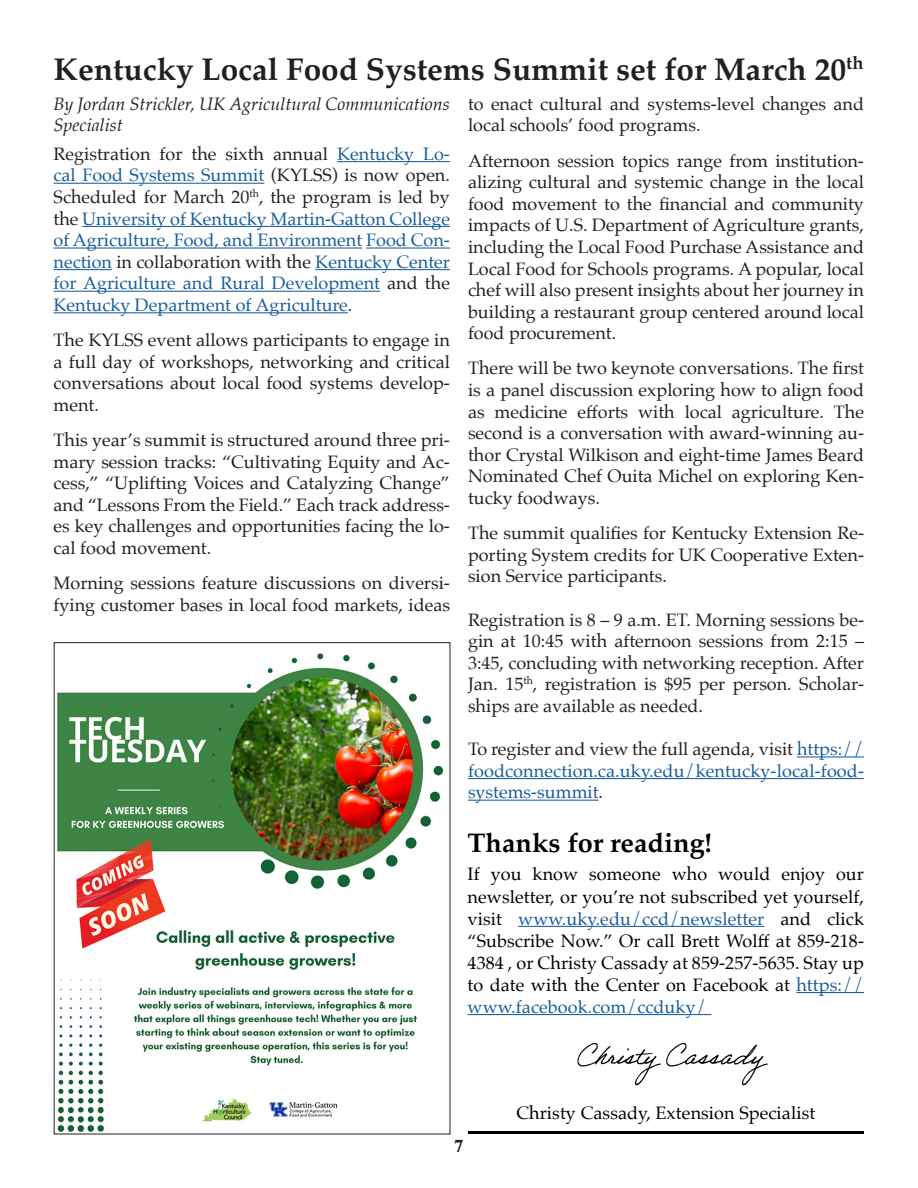
<style>
.page{position:relative;width:918px;height:1188px;background:#fff}
.page>*{position:absolute;margin:0;border:0;box-sizing:border-box;transform-origin:0 0}
.t1{font:700 31.5px "Palatino";color:#231f20}
.t2{font:700 27px "Palatino";color:#000}
.t3{font:18px/21.6px "Palatino";color:#231f20;text-align:justify}
.t4{font:18px/21.6px "Palatino";color:#175d9e;text-align:justify}
.t5{font:18px/22px "Palatino";letter-spacing:.005em;color:#000;text-align:justify}
.t6{font:italic 18px/21.6px "Palatino";color:#231f20}
.t7{font:700 18px "Times";color:#231f20}
.s1{color:#231f20}
.s2{color:#175d9e}
</style>
<div class="page">
<hr style="left:518px;top:926px;width:246px;height:1px;background:#175d9e">
<hr style="left:796px;top:992px;width:68px;height:1px;background:#175d9e">
<hr style="left:468px;top:1014px;width:243px;height:1px;background:#175d9e">
<hr style="left:468px;top:1131px;width:396px;height:3px;background:#000">
<hr style="left:337px;top:161px;width:113px;height:1px;background:#175d9e">
<hr style="left:54px;top:183px;width:210px;height:1px;background:#175d9e">
<hr style="left:82px;top:226px;width:368px;height:1px;background:#175d9e">
<hr style="left:54px;top:248px;width:308px;height:1px;background:#175d9e">
<hr style="left:366px;top:248px;width:84px;height:1px;background:#175d9e">
<hr style="left:54px;top:269px;width:58px;height:1px;background:#175d9e">
<hr style="left:315px;top:269px;width:135px;height:1px;background:#175d9e">
<hr style="left:54px;top:291px;width:326px;height:1px;background:#175d9e">
<hr style="left:54px;top:312px;width:294px;height:1px;background:#175d9e">
<hr style="left:797px;top:756px;width:67px;height:2px;background:#175d9e">
<hr style="left:468px;top:778px;width:396px;height:1px;background:#175d9e">
<hr style="left:468px;top:800px;width:131px;height:1px;background:#175d9e">
<img style="left:57px;top:653px;width:387px;height:479px">
<img style="left:577px;top:1043px;width:191px;height:43px">
<p class="t1" style="left:54px;top:42px;width:812px">Kentucky Local Food Systems Summit set for March 20<sup>th</sup></p>
<p class="t6" style="left:54px;top:93px;width:398px">By Jordan Strickler, UK Agricultural Communications<br>Specialist</p>
<p class="t4" style="left:54px;top:143px;width:398px"><span class="s1">Registration for the sixth annual</span> Kentucky Lo&shy;cal Food Systems Summit <span class="s1">(KYLSS) is now open.<br>Scheduled for March 20</span><sup>th</sup><span class="s1">, the program is led by the</span> University of Kentucky Martin-Gatton College of Agriculture, Food, and Environment Food Con&shy;nection <span class="s1">in collaboration with the</span> Kentucky Center for Agriculture and Rural Development <span class="s1">and the </span>Kentucky Department of Agriculture<span class="s1">.</span></p>
<p class="t3" style="left:54px;top:329px;width:398px">The KYLSS event allows participants to engage in a full day of workshops, networking and critical conversations about local food systems develop&shy;ment.</p>
<p class="t3" style="left:54px;top:429px;width:398px">This year’s summit is structured around three pri&shy;mary session tracks: “Cultivating Equity and Ac&shy;cess,” “Uplifting Voices and Catalyzing Change” and “Lessons From the Field.” Each track address&shy;es key challenges and opportunities facing the lo&shy;cal food movement.</p>
<p class="t3" style="left:54px;top:572px;width:398px">Morning sessions feature discussions on diversi&shy;fying customer bases in local food markets, ideas</p>
<p class="t3" style="left:468px;top:93px;width:398px">to enact cultural and systems-level changes and local schools’ food programs.</p>
<p class="t3" style="left:468px;top:150px;width:398px">Afternoon session topics range from institution&shy;alizing cultural and systemic change in the local food movement to the financial and community impacts of U.S. Department of Agriculture grants, including the Local Food Purchase Assistance and Local Food for Schools programs. A popular, local chef will also present insights about her journey in building a restaurant group centered around local food procurement.</p>
<p class="t3" style="left:468px;top:357px;width:398px">There will be two keynote conversations. The first is a panel discussion exploring how to align food as medicine efforts with local agriculture. The second is a conversation with award-winning au&shy;thor Crystal Wilkison and eight-time James Beard Nominated Chef Ouita Michel on exploring Ken&shy;tucky foodways.</p>
<p class="t3" style="left:468px;top:522px;width:398px">The summit qualifies for Kentucky Extension Re&shy;porting System credits for UK Cooperative Exten&shy;sion Service participants.</p>
<p class="t3" style="left:468px;top:609px;width:398px">Registration is 8 – 9 a.m. ET. Morning sessions be&shy;gin at 10:45 with afternoon sessions from 2:15 – 3:45, concluding with networking reception. After Jan. 15<sup>th</sup>, registration is $95 per person. Scholar&shy;ships are available as needed.</p>
<p class="t4" style="left:468px;top:738px;width:398px"><span class="s1">To register and view the full agenda, visit</span> https:// foodconnection.ca.uky.edu/kentucky-local-food&shy;systems-summit<span class="s1">.</span></p>
<p class="t2" style="left:468px;top:819px;width:246px">Thanks for reading!</p>
<p class="t5" style="left:468px;top:863px;width:398px">If you know someone who would enjoy our newsletter, or you’re not subscribed yet yourself, visit <span class="s2">www.uky.edu/ccd/newsletter</span> and click “Subscribe Now.” Or call Brett Wolff at 859-218- 4384 , or Christy Cassady at 859-257-5635. Stay up to date with the Center on Facebook at <span class="s2">https:// www.facebook.com/ccduky/</span></p>
<p class="t5" style="left:516px;top:1102px;width:300px">Christy Cassady, Extension Specialist</p>
<p class="t7" style="left:454px;top:1129px;width:10px">7</p>
</div>
